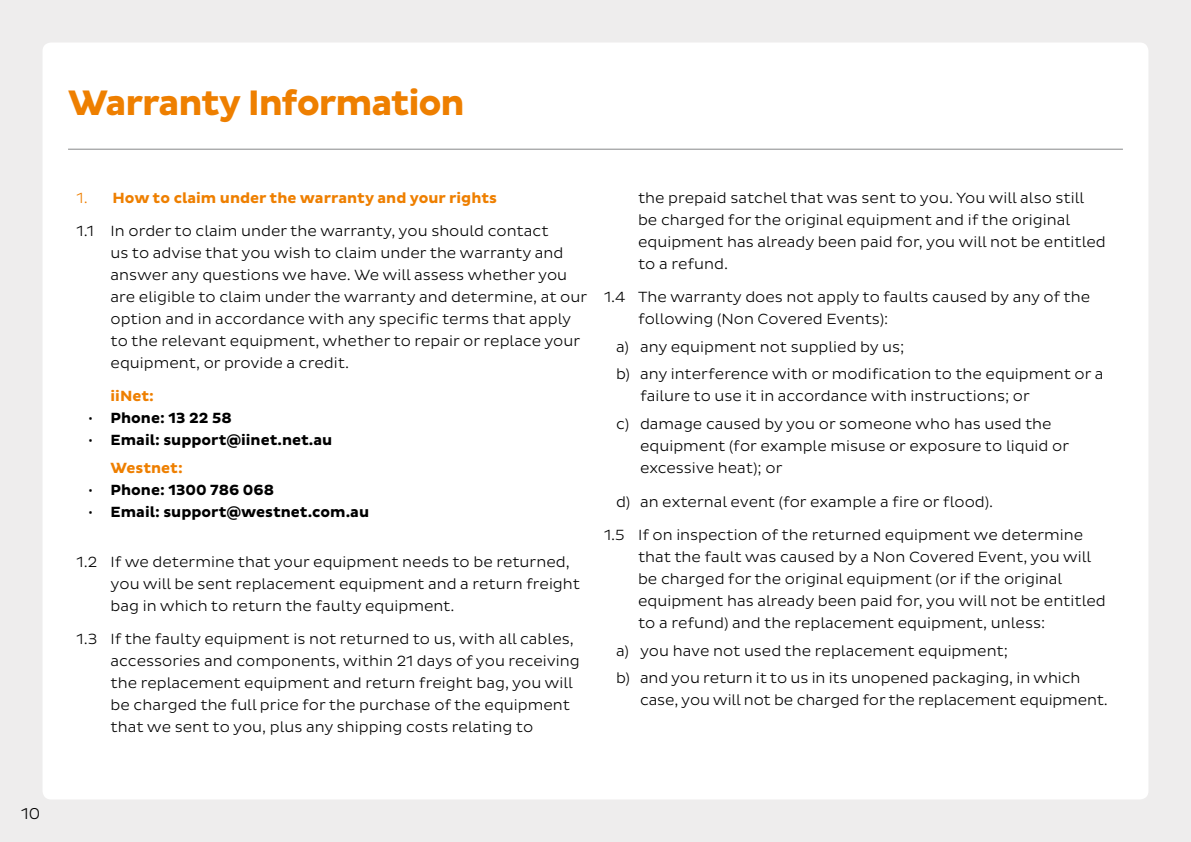
<style>
.page{position:relative;width:1191px;height:842px;background:#eeeded}
.page>*{position:absolute;margin:0;border:0;box-sizing:border-box;transform-origin:0 0}
.t1{font:700 36px "Pluto Sans";letter-spacing:-.035em;color:#ee7f00}
.t2{font:300 16px "Pluto Sans";color:#000}
.t3{font:300 15px/22px "Pluto Sans";color:#000}
.t4{font:700 15px/27.6px "Pluto Sans";color:#000}
.t5{font:700 15px "Pluto Sans";color:#ee7f00}
.s1{font-weight:300}
.s2{color:#ee7f00}
</style>
<div class="page">
<div style="left:43px;top:43px;width:1105px;height:756px;background:#fff;border-radius:9px"></div>
<hr style="left:68px;top:149px;width:1055px;height:1px;background:#87888a">
<p class="t2" style="left:21px;top:805px;width:21px">10</p>
<h1 class="t1" style="left:68px;top:82px;width:398px">Warranty Information</h1>
<p class="t5" style="left:77px;top:189px;width:422px"><span class="s1">1.</span> How to claim under the warranty and your rights</p>
<p class="t3" style="left:111px;top:220px;width:478px;text-indent:-34px">1.1 In order to claim under the warranty, you should contact<br>us to advise that you wish to claim under the warranty and answer any questions we have. We will assess whether you are eligible to claim under the warranty and determine, at our option and in accordance with any specific terms that apply to the relevant equipment, whether to repair or replace your equipment, or provide a credit.</p>
<p class="t5" style="left:111px;top:388px;width:45px">iiNet:</p>
<p class="t4" style="left:88px;top:405px;width:145px"><span class="s1">•</span> Phone: 13 22 58</p>
<p class="t4" style="left:111px;top:427px;width:223px;text-indent:-23px"><span class="s1">•</span> Email: support@iinet.net.au<br><span class="s2">Westnet:</span></p>
<p class="t4" style="left:88px;top:477px;width:188px"><span class="s1">•</span> Phone: 1300 786 068</p>
<p class="t4" style="left:88px;top:499px;width:283px"><span class="s1">•</span> Email: support@westnet.com.au</p>
<p class="t3" style="left:111px;top:551px;width:471px;text-indent:-34px">1.2 If we determine that your equipment needs to be returned, you will be sent replacement equipment and a return freight bag in which to return the faulty equipment.</p>
<p class="t3" style="left:111px;top:628px;width:471px;text-indent:-34px">1.3 If the faulty equipment is not returned to us, with all cables, accessories and components, within 21 days of you receiving the replacement equipment and return freight bag, you will be charged the full price for the purchase of the equipment that we sent to you, plus any shipping costs relating to</p>
<p class="t3" style="left:638px;top:187px;width:469px">the prepaid satchel that was sent to you. You will also still be charged for the original equipment and if the original equipment has already been paid for, you will not be entitled to a refund.</p>
<p class="t3" style="left:638px;top:286px;width:453px;text-indent:-34px">1.4 The warranty does not apply to faults caused by any of the following (Non Covered Events):</p>
<p class="t3" style="left:616px;top:333px;width:489px;line-height:27.6px">a) any equipment not supplied by us;<br>b) any interference with or modification to the equipment or a</p>
<p class="t3" style="left:616px;top:383px;width:437px;line-height:27.6px;text-align:center">failure to use it in accordance with instructions; or<br>c) damage caused by you or someone who has used the</p>
<p class="t3" style="left:640px;top:435px;width:431px">equipment (for example misuse or exposure to liquid or excessive heat); or</p>
<p class="t3" style="left:616px;top:490px;width:379px">d) an external event (for example a fire or flood).</p>
<p class="t3" style="left:638px;top:524px;width:469px;text-indent:-34px">1.5 If on inspection of the returned equipment we determine that the fault was caused by a Non Covered Event, you will be charged for the original equipment (or if the original equipment has already been paid for, you will not be entitled to a refund) and the replacement equipment, unless:</p>
<p class="t3" style="left:616px;top:637px;width:466px;line-height:27.6px">a) you have not used the replacement equipment;<br>b) and you return it to us in its unopened packaging, in which</p>
<p class="t3" style="left:640px;top:689px;width:469px">case, you will not be charged for the replacement equipment.</p>
</div>
